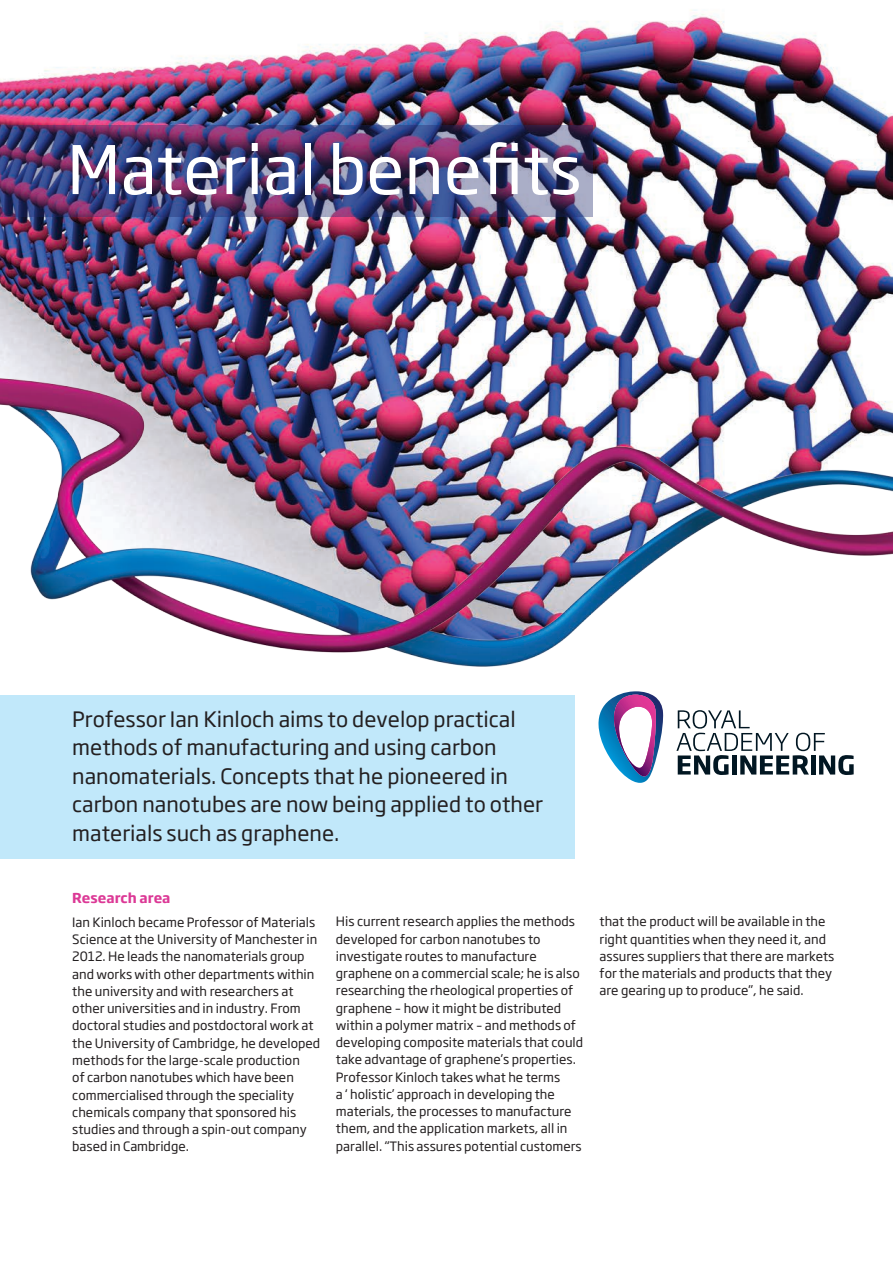
<style>
.page{position:relative;width:893px;height:1263px;background:#fff}
.page>*{position:absolute;margin:0;border:0;box-sizing:border-box;transform-origin:0 0}
.t1{font:66px "Soho Gothic Pro";color:#fff}
.t2{font:21px/28.5px "Soho Gothic Pro";color:#231f20}
.t3{font:700 13.5px "Soho Gothic Pro";color:#dc3996}
.t4{font:12.75px/17.2px "Soho Gothic Pro";color:#231f20}
</style>
<div class="page">
<img style="left:0;top:10px;width:893px;height:242px">
<img style="left:0;top:252px;width:893px;height:415px">
<div style="left:0;top:695px;width:574px;height:164px;background:#c1e8fa"></div>
<svg style="left:676px;top:710px;width:178px;height:65px"></svg>
<svg style="left:598px;top:691px;width:66px;height:92px"></svg>
<img style="left:0;top:125px;width:593px;height:92px">
<h1 class="t1" style="left:67px;top:119px;width:516px">Material benefits</h1>
<h2 class="t2" style="left:72px;top:703px;width:472px">Professor Ian Kinloch aims to develop practical methods of manufacturing and using carbon nanomaterials. Concepts that he pioneered in carbon nanotubes are now being applied to other materials such as graphene.</h2>
<p class="t3" style="left:72px;top:887px;width:100px">Research area</p>
<p class="t4" style="left:72px;top:913px;width:249px">Ian Kinloch became Professor of Materials Science at the University of Manchester in 2012. He leads the nanomaterials group and works with other departments within the university and with researchers at other universities and in industry. From doctoral studies and postdoctoral work at the University of Cambridge, he developed methods for the large-scale production<br>of carbon nanotubes which have been commercialised through the speciality chemicals company that sponsored his studies and through a spin-out company based in Cambridge.</p>
<p class="t4" style="left:336px;top:912px;width:249px">His current research applies the methods developed for carbon nanotubes to investigate routes to manufacture graphene on a commercial scale; he is also researching the rheological properties of graphene – how it might be distributed within a polymer matrix – and methods of developing composite materials that could take advantage of graphene’s properties.<br>Professor Kinloch takes what he terms<br>a ‘ holistic’ approach in developing the materials, the processes to manufacture them, and the application markets, all in parallel. “This assures potential customers</p>
<p class="t4" style="left:600px;top:912px;width:236px">that the product will be available in the right quantities when they need it, and assures suppliers that there are markets for the materials and products that they are gearing up to produce”, he said.</p>
</div>
